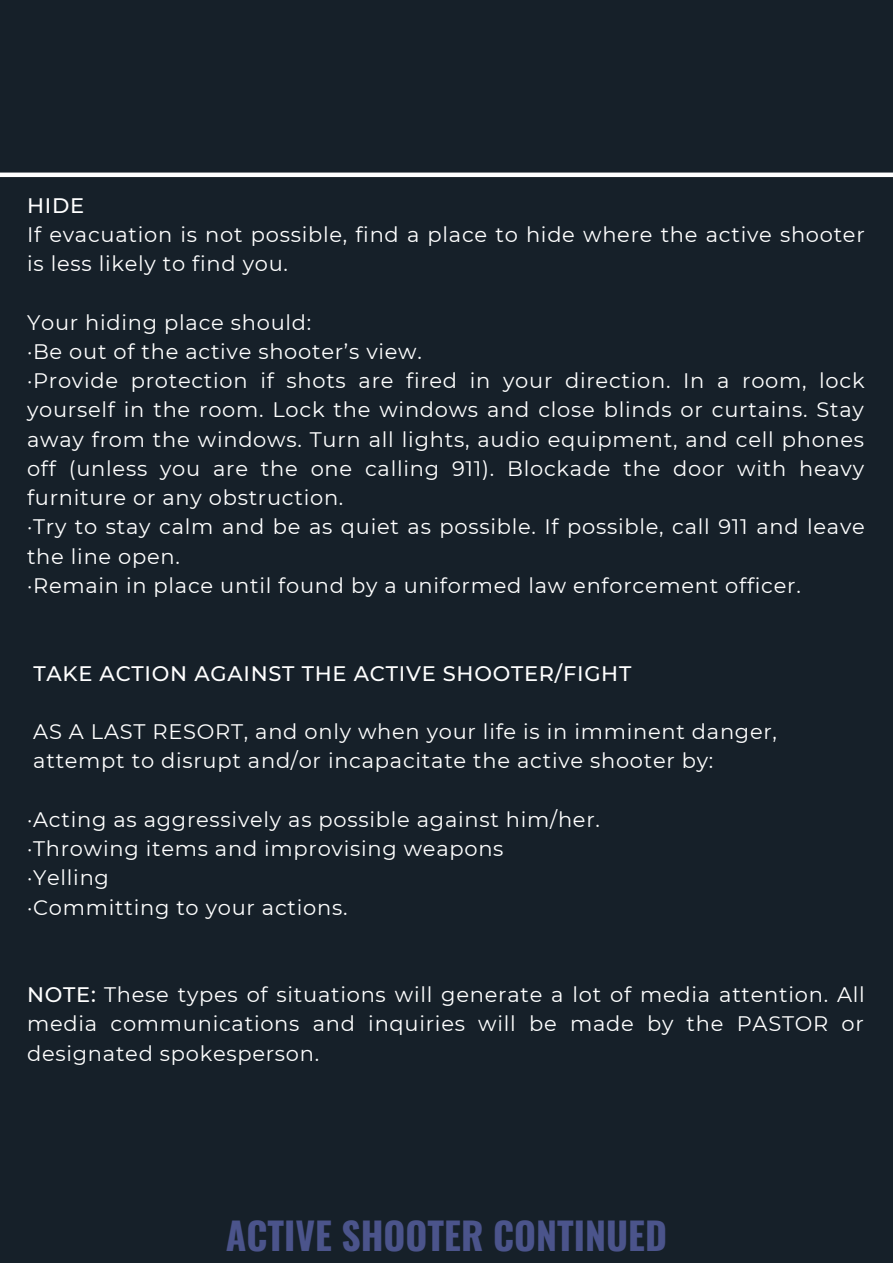
<style>
.page{position:relative;width:893px;height:1264px;background:#fff}
.page>*{position:absolute;margin:0;border:0;box-sizing:border-box;transform-origin:0 0}
.t1{font:700 37.5px "Oswald";color:#4b548b}
.t2{font:21px/29.2px "Montserrat";letter-spacing:.035em;color:#fff}
.t3{font:500 21px "Montserrat";letter-spacing:.035em;color:#fff}
.s1{font-weight:500}
</style>
<div class="page">
<div style="left:0;top:0;width:892px;height:1262px;background:#162029"></div>
<div style="left:0;top:172px;width:892px;height:5px;background:#fff"></div>
<p class="t3" style="left:27px;top:192px;width:59px">HIDE</p>
<p class="t2" style="left:27px;top:220px;width:839px">If evacuation is not possible, find a place to hide where the active shooter is less likely to find you.</p>
<p class="t2" style="left:27px;top:307px;width:286px">Your hiding place should:</p>
<p class="t2" style="left:27px;top:337px;width:396px">·Be out of the active shooter’s view.</p>
<p class="t2" style="left:27px;top:366px;width:839px;text-align:justify">·Provide protection if shots are fired in your direction. In a room, lock yourself in the room. Lock the windows and close blinds or curtains. Stay away from the windows. Turn all lights, audio equipment, and cell phones off (unless you are the one calling 911). Blockade the door with heavy furniture or any obstruction.</p>
<p class="t2" style="left:27px;top:512px;width:839px">·Try to stay calm and be as quiet as possible. If possible, call 911 and leave the line open.</p>
<p class="t2" style="left:27px;top:570px;width:775px">·Remain in place until found by a uniformed law enforcement officer.</p>
<p class="t3" style="left:33px;top:660px;width:599px">TAKE ACTION AGAINST THE ACTIVE SHOOTER/FIGHT</p>
<p class="t2" style="left:33px;top:717px;width:745px">AS A LAST RESORT, and only when your life is in imminent danger,</p>
<p class="t2" style="left:33px;top:746px;width:681px">attempt to disrupt and/or incapacitate the active shooter by:</p>
<p class="t2" style="left:27px;top:804px;width:574px">·Acting as aggressively as possible against him/her.</p>
<p class="t2" style="left:27px;top:833px;width:478px">·Throwing items and improvising weapons</p>
<p class="t2" style="left:27px;top:863px;width:83px">·Yelling</p>
<p class="t2" style="left:27px;top:892px;width:322px">·Committing to your actions.</p>
<p class="t2" style="left:27px;top:980px;width:839px;text-align:justify"><span class="s1">NOTE:</span> These types of situations will generate a lot of media attention. All media communications and inquiries will be made by the PASTOR or designated spokesperson.</p>
<p class="t1" style="left:226px;top:1206px;width:442px">ACTIVE SHOOTER CONTINUED</p>
</div>
